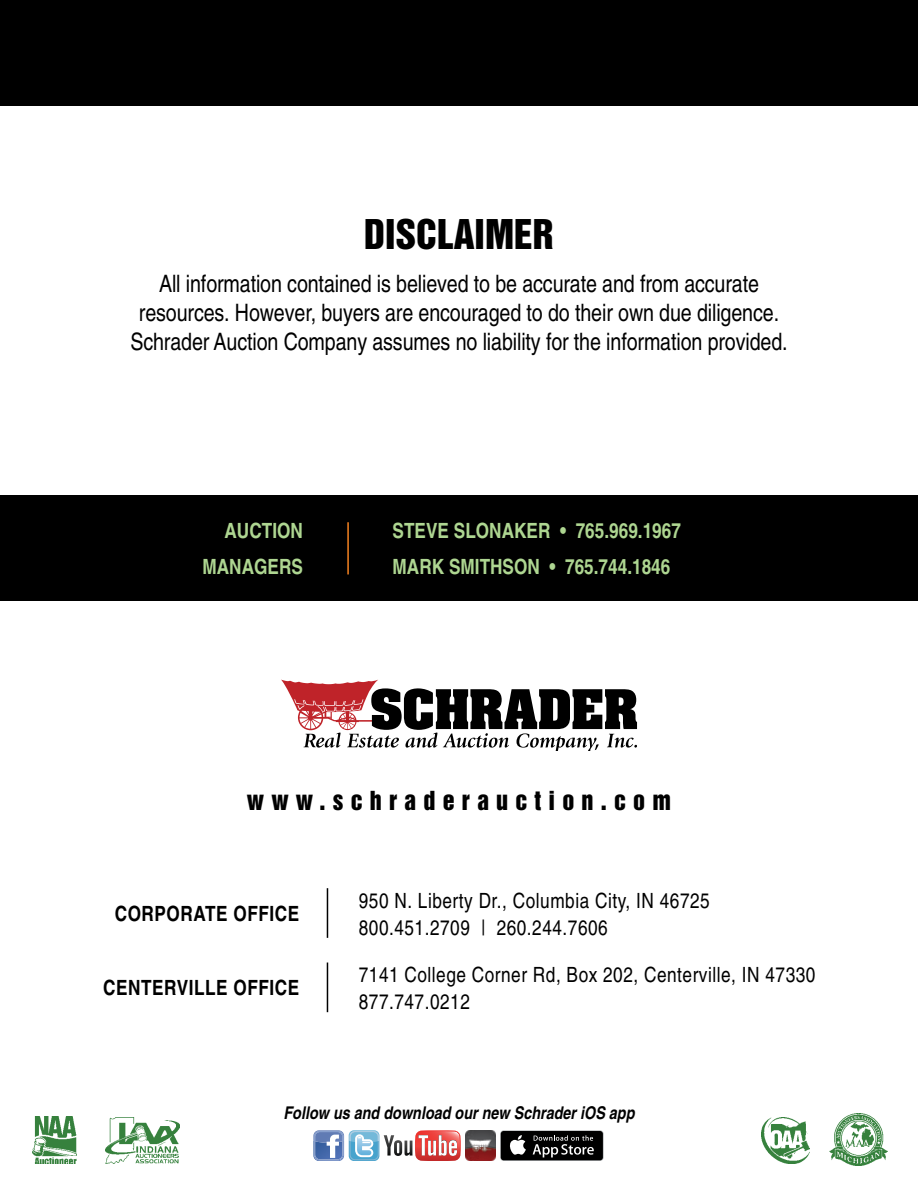
<style>
.page{position:relative;width:918px;height:1188px;background:#fff}
.page>*{position:absolute;margin:0;border:0;box-sizing:border-box;transform-origin:0 0}
.t1{font:37.5px "Helvetica Inserat";color:#000}
.t2{font:condensed 24px/28.8px "Helvetica";letter-spacing:-.005em;color:#000;text-align:center}
.t3{font:24px "Helvetica Inserat";letter-spacing:.3em;color:#000}
.t4{font:condensed 21px/27px "Helvetica";letter-spacing:.025em;color:#000}
.t5{font:700 condensed 21px/36px "Helvetica";color:#aed691;text-align:right}
.t6{font:700 condensed 21px "Helvetica";letter-spacing:.025em;color:#000}
.t7{font:italic 700 condensed 17.55px "Helvetica";color:#000}
</style>
<div class="page">
<div style="left:0;top:0;width:918px;height:105px;background:#000"></div>
<div style="left:0;top:496px;width:918px;height:105px;background:#000"></div>
<svg style="left:281px;top:679px;width:356px;height:72px"></svg>
<img style="left:465px;top:1130px;width:31px;height:31px">
<svg style="left:313px;top:1130px;width:148px;height:31px"></svg>
<svg style="left:500px;top:1130px;width:104px;height:31px"></svg>
<div style="left:501px;top:1131px;width:102px;height:29px;background:#000;border-radius:3px"></div>
<svg style="left:510px;top:1135px;width:16px;height:20px"></svg>
<svg style="left:533px;top:1135px;width:61px;height:22px"></svg>
<hr style="left:347px;top:522px;width:2px;height:52px;background:#f58220">
<hr style="left:327px;top:888px;width:1px;height:50px;background:#000">
<hr style="left:327px;top:963px;width:1px;height:49px;background:#000">
<img style="left:32px;top:1117px;width:44px;height:47px">
<img style="left:762px;top:1118px;width:48px;height:46px">
<img style="left:106px;top:1117px;width:74px;height:47px">
<img style="left:830px;top:1114px;width:57px;height:52px">
<h1 class="t1" style="left:364px;top:212px;width:191px">DISCLAIMER</h1>
<p class="t2" style="left:130px;top:269px;width:659px">All information contained is believed to be accurate and from accurate resources. However, buyers are encouraged to do their own due diligence.<br>Schrader Auction Company assumes no liability for the information provided.</p>
<p class="t5" style="left:203px;top:513px;width:102px">AUCTION<br>MANAGERS</p>
<p class="t5" style="left:393px;top:513px;width:290px;text-align:left">STEVE SLONAKER • 765.969.1967<br>MARK SMITHSON • 765.744.1846</p>
<p class="t3" style="left:247px;top:786px;width:426px">www.schraderauction.com</p>
<p class="t6" style="left:115px;top:901px;width:186px">CORPORATE OFFICE</p>
<p class="t6" style="left:103px;top:975px;width:198px">CENTERVILLE OFFICE</p>
<p class="t4" style="left:359px;top:887px;width:353px">950 N. Liberty Dr., Columbia City, IN 46725<br>800.451.2709 | 260.244.7606</p>
<p class="t4" style="left:359px;top:961px;width:458px">7141 College Corner Rd, Box 202, Centerville, IN 47330<br>877.747.0212</p>
<p class="t7" style="left:283px;top:1102px;width:353px">Follow us and download our new Schrader iOS app</p>
</div>
